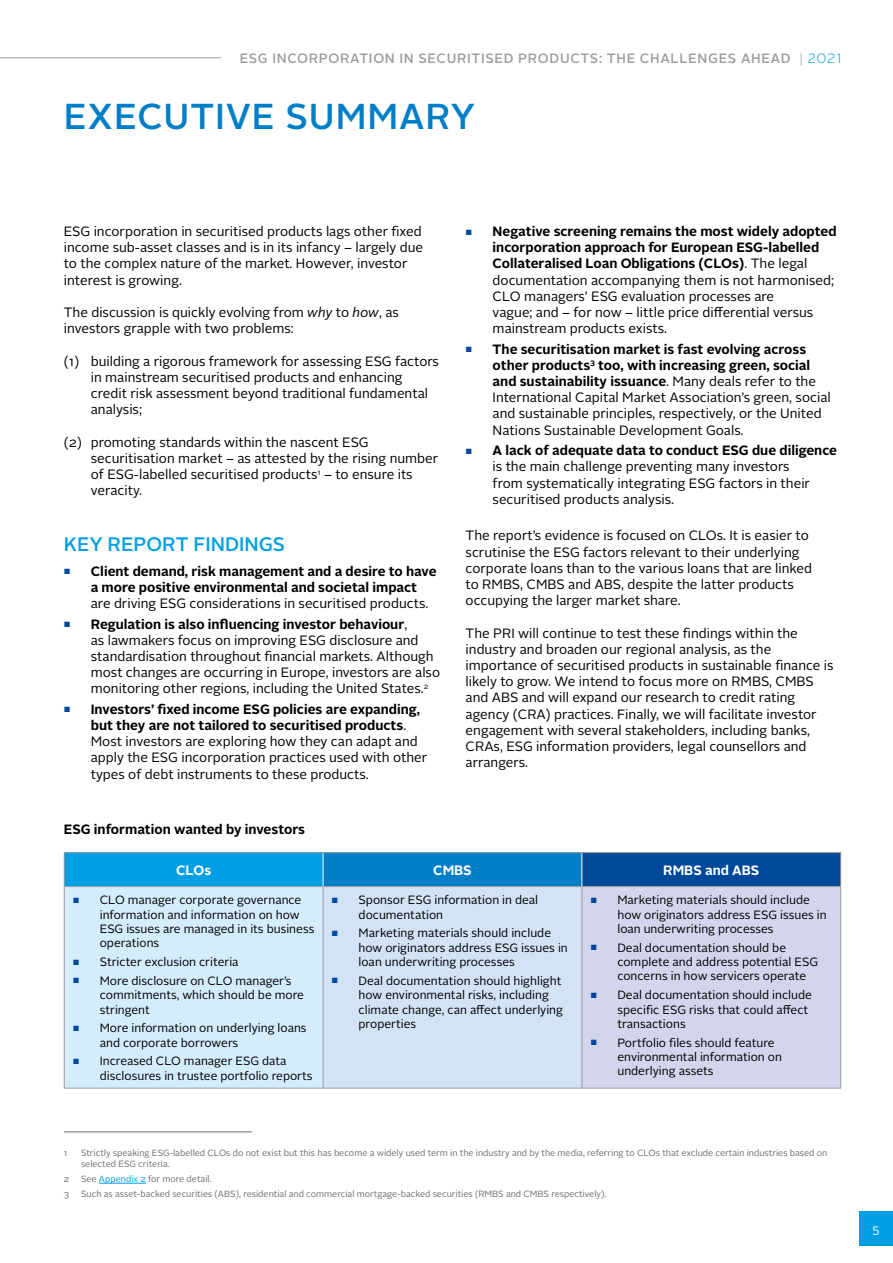
<style>
.page{position:relative;width:893px;height:1263px;background:#fff}
.page>*{position:absolute;margin:0;border:0;box-sizing:border-box;transform-origin:0 0}
.t1{font:500 36px "Alright Sans";letter-spacing:.025em;color:#007ec7}
.t2{font:500 19.5px "Alright Sans";color:#009fe3}
.t3{font:13.5px/16.2px "Alright Sans";color:#000}
.t4{font:700 13.5px/16.2px "Alright Sans";color:#000;text-align:center}
.t5{font:500 13.5px "Alright Sans";letter-spacing:.05em;color:#9d9d9c}
.t6{font:700 13.5px "Alright Sans";color:#fff}
.t7{font:12px/14.4px "Alright Sans";color:#000}
.t8{font:12px "Alright Sans";color:#fff}
.t9{font:9px/10.8px "Alright Sans";color:#706f6f}
.s1{font-weight:300}
.s2{font-weight:300;color:#009fe3}
.s3{font-style:italic}
.s4{font-weight:400;font-size:7.5px;color:#00489a}
.s5{font-size:7.5px;color:#00489a}
.s6{font-weight:700}
.s7{color:#009fe3}
</style>
<div class="page">
<div style="left:859px;top:1212px;width:34px;height:34px;background:#009fe3"></div>
<hr style="left:0;top:57px;width:221px;height:1px;background:#9d9d9c">
<hr style="left:64px;top:1131px;width:188px;height:1px;background:#706f6f">
<hr style="left:99px;top:1183px;width:47px;height:1px;background:#009fe3">
<div style="left:64px;top:852px;width:259px;height:34px;background:#009fe3"></div>
<div style="left:323px;top:852px;width:259px;height:34px;background:#007ec7"></div>
<div style="left:582px;top:852px;width:259px;height:34px;background:#00489a"></div>
<div style="left:64px;top:886px;width:259px;height:202px;background:#d4edfc"></div>
<div style="left:323px;top:886px;width:259px;height:202px;background:#d3e3f6"></div>
<div style="left:582px;top:886px;width:259px;height:202px;background:#d3d5ed"></div>
<hr style="left:64px;top:852px;width:259px;height:1px;background:#9d9d9c">
<hr style="left:64px;top:853px;width:1px;height:33px;background:#9d9d9c">
<hr style="left:323px;top:852px;width:259px;height:1px;background:#9d9d9c">
<hr style="left:582px;top:852px;width:259px;height:1px;background:#9d9d9c">
<hr style="left:840px;top:853px;width:1px;height:33px;background:#9d9d9c">
<hr style="left:64px;top:886px;width:259px;height:1px;background:#9d9d9c">
<hr style="left:64px;top:887px;width:1px;height:201px;background:#9d9d9c">
<hr style="left:323px;top:886px;width:259px;height:1px;background:#9d9d9c">
<hr style="left:323px;top:887px;width:1px;height:201px;background:#9d9d9c">
<hr style="left:582px;top:886px;width:259px;height:1px;background:#9d9d9c">
<hr style="left:581px;top:887px;width:1px;height:201px;background:#9d9d9c">
<hr style="left:840px;top:887px;width:1px;height:201px;background:#9d9d9c">
<hr style="left:64px;top:1088px;width:259px;height:1px;background:#9d9d9c">
<hr style="left:323px;top:1088px;width:259px;height:1px;background:#9d9d9c">
<hr style="left:582px;top:1088px;width:259px;height:1px;background:#9d9d9c">
<hr style="left:323px;top:853px;width:1px;height:33px;background:#fff">
<hr style="left:581px;top:853px;width:1px;height:33px;background:#fff">
<p class="t5" style="left:240px;top:49px;width:604px">ESG INCORPORATION IN SECURITISED PRODUCTS: THE CHALLENGES AHEAD <span class="s1">|</span> <span class="s2">2021</span></p>
<h1 class="t1" style="left:64px;top:92px;width:413px">EXECUTIVE SUMMARY</h1>
<p class="t3" style="left:64px;top:223px;width:361px">ESG incorporation in securitised products lags other fixed income sub-asset classes and is in its infancy – largely due to the complex nature of the market. However, investor interest is growing.</p>
<p class="t3" style="left:64px;top:304px;width:337px">The discussion is quickly evolving from <span class="s3">why</span> to <span class="s3">how</span>, as investors grapple with two problems:</p>
<p class="t3" style="left:91px;top:353px;width:350px;text-indent:-27px">(1) building a rigorous framework for assessing ESG factors in mainstream securitised products and enhancing credit risk assessment beyond traditional fundamental analysis;</p>
<p class="t3" style="left:91px;top:434px;width:349px;text-indent:-27px">(2) promoting standards within the nascent ESG securitisation market – as attested by the rising number of ESG-labelled securitised products<sup>1</sup> – to ensure its veracity.</p>
<h2 class="t2" style="left:64px;top:531px;width:223px">KEY REPORT FINDINGS</h2>
<p class="t4" style="left:64px;top:563px;width:374px"><span class="s4">■</span> Client demand, risk management and a desire to have a more positive environmental and societal impact</p>
<p class="t3" style="left:91px;top:596px;width:339px">are driving ESG considerations in securitised products.</p>
<p class="t3" style="left:91px;top:616px;width:351px;text-indent:-27px"><span class="s5">■</span> <span class="s6">Regulation is also influencing investor behaviour</span>,<br>as lawmakers focus on improving ESG disclosure and standardisation throughout financial markets. Although most changes are occurring in Europe, investors are also monitoring other regions, including the United States.<sup>2</sup></p>
<p class="t3" style="left:91px;top:701px;width:338px;text-indent:-27px"><span class="s5">■</span> <span class="s6">Investors’ fixed income ESG policies are expanding, but they are not tailored to securitised products</span>.<br>Most investors are exploring how they can adapt and apply the ESG incorporation practices used with other types of debt instruments to these products.</p>
<p class="t3" style="left:493px;top:223px;width:345px;text-indent:-27px"><span class="s5">■</span> <span class="s6">Negative screening remains the most widely adopted incorporation approach for European ESG-labelled Collateralised Loan Obligations (CLOs)</span>. The legal documentation accompanying them is not harmonised; CLO managers’ ESG evaluation processes are<br>vague; and – for now – little price differential versus mainstream products exists.</p>
<p class="t3" style="left:493px;top:341px;width:340px;text-indent:-27px"><span class="s5">■</span> <span class="s6">The securitisation market is fast evolving across other products</span><sup>3</sup> <span class="s6">too, with increasing green, social and sustainability issuance</span>. Many deals refer to the International Capital Market Association’s green, social and sustainable principles, respectively, or the United Nations Sustainable Development Goals.</p>
<p class="t3" style="left:493px;top:443px;width:346px;text-indent:-27px"><span class="s5">■</span> <span class="s6">A lack of adequate data to conduct ESG due diligence </span>is the main challenge preventing many investors<br>from systematically integrating ESG factors in their securitised products analysis.</p>
<p class="t3" style="left:466px;top:528px;width:348px">The report’s evidence is focused on CLOs. It is easier to scrutinise the ESG factors relevant to their underlying corporate loans than to the various loans that are linked to RMBS, CMBS and ABS, despite the latter products occupying the larger market share.</p>
<p class="t3" style="left:466px;top:625px;width:369px">The PRI will continue to test these findings within the industry and broaden our regional analysis, as the importance of securitised products in sustainable finance is likely to grow. We intend to focus more on RMBS, CMBS and ABS and will expand our research to credit rating agency (CRA) practices. Finally, we will facilitate investor engagement with several stakeholders, including banks, CRAs, ESG information providers, legal counsellors and arrangers.</p>
<p class="t4" style="left:64px;top:821px;width:243px">ESG information wanted by investors</p>
<p class="t6" style="left:176px;top:860px;width:37px">CLOs</p>
<p class="t6" style="left:433px;top:860px;width:40px">CMBS</p>
<p class="t6" style="left:663px;top:860px;width:98px">RMBS and ABS</p>
<p class="t7" style="left:100px;top:893px;width:216px;text-indent:-27px"><span class="s5">■</span> CLO manager corporate governance information and information on how<br>ESG issues are managed in its business operations</p>
<p class="t7" style="left:73px;top:955px;width:167px"><span class="s5">■</span> Stricter exclusion criteria</p>
<p class="t7" style="left:100px;top:973px;width:206px;text-indent:-27px"><span class="s5">■</span> More disclosure on CLO manager’s commitments, which should be more stringent</p>
<p class="t7" style="left:100px;top:1021px;width:208px;text-indent:-27px"><span class="s5">■</span> More information on underlying loans and corporate borrowers</p>
<p class="t7" style="left:100px;top:1054px;width:214px;text-indent:-27px"><span class="s5">■</span> Increased CLO manager ESG data disclosures in trustee portfolio reports</p>
<p class="t7" style="left:359px;top:893px;width:181px;text-indent:-27px"><span class="s5">■</span> Sponsor ESG information in deal documentation</p>
<p class="t7" style="left:359px;top:926px;width:211px;text-indent:-27px"><span class="s5">■</span> Marketing materials should include how originators address ESG issues in loan underwriting processes</p>
<p class="t7" style="left:359px;top:973px;width:206px;text-indent:-27px"><span class="s5">■</span> Deal documentation should highlight how environmental risks, including climate change, can affect underlying properties</p>
<p class="t7" style="left:617px;top:893px;width:211px;text-indent:-27px"><span class="s5">■</span> Marketing materials should include how originators address ESG issues in loan underwriting processes</p>
<p class="t7" style="left:617px;top:940px;width:202px;text-indent:-27px"><span class="s5">■</span> Deal documentation should be complete and address potential ESG concerns in how servicers operate</p>
<p class="t7" style="left:617px;top:988px;width:196px;text-indent:-27px"><span class="s5">■</span> Deal documentation should include specific ESG risks that could affect transactions</p>
<p class="t7" style="left:617px;top:1035px;width:166px;text-indent:-27px"><span class="s5">■</span> Portfolio files should feature environmental information on underlying assets</p>
<p class="t9" style="left:64px;top:1148px;width:5px">1</p>
<p class="t9" style="left:81px;top:1148px;width:748px">Strictly speaking ESG-labelled CLOs do not exist but this has become a widely used term in the industry and by the media, referring to CLOs that exclude certain industries based on selected ESG criteria.</p>
<p class="t9" style="left:64px;top:1174px;width:7px">2</p>
<p class="t9" style="left:81px;top:1174px;width:132px">See <span class="s7">Appendix 2</span> for more detail.</p>
<p class="t9" style="left:64px;top:1189px;width:7px">3</p>
<p class="t9" style="left:81px;top:1189px;width:527px">Such as asset-backed securities (ABS), residential and commercial mortgage-backed securities (RMBS and CMBS respectively).</p>
<p class="t8" style="left:872px;top:1221px;width:8px">5</p>
</div>
